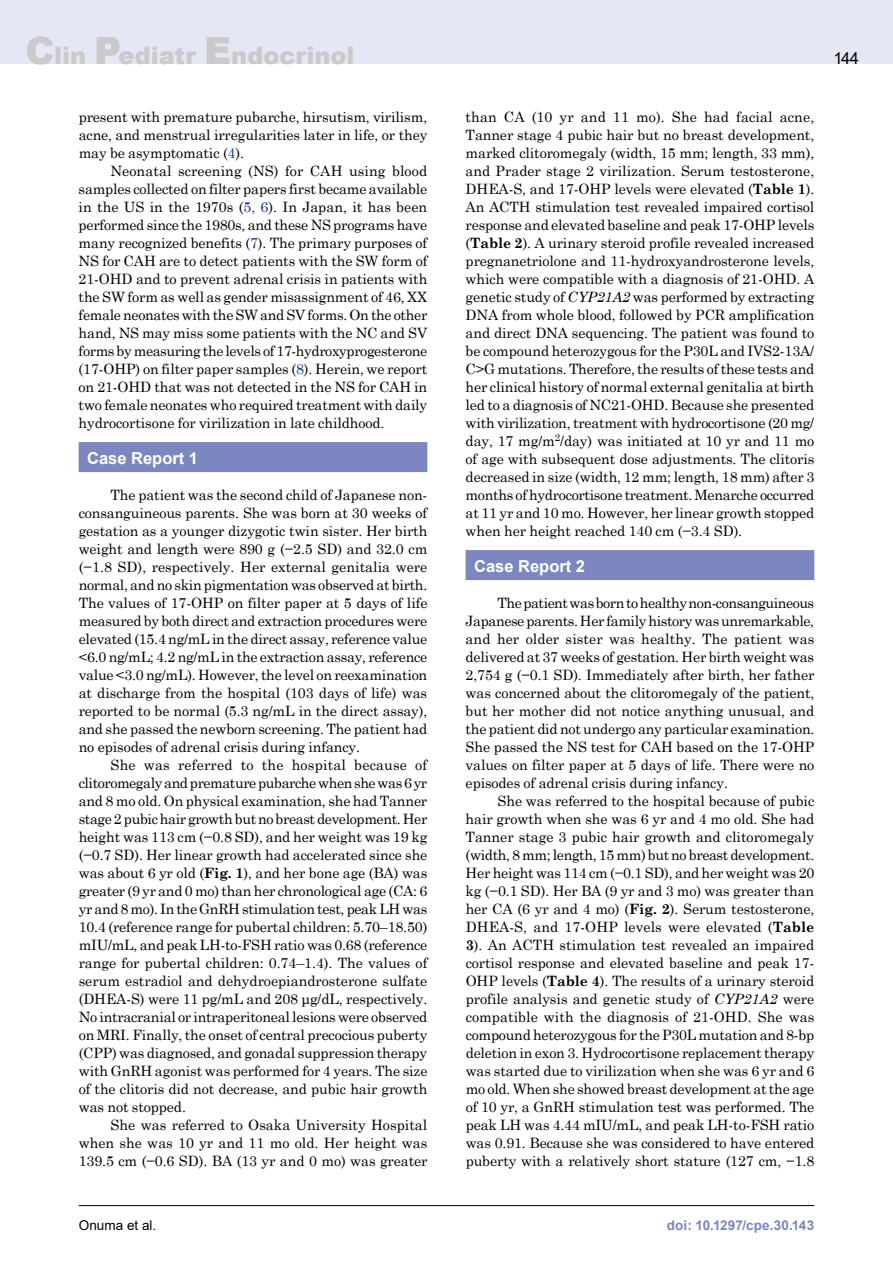
<style>
.page{position:relative;width:893px;height:1263px;background:#fff}
.page>*{position:absolute;margin:0;border:0;box-sizing:border-box;transform-origin:0 0}
.t1{font:900 24px "Arial";color:#c9caca}
.t2{font:700 16.5px "Arial";color:#fff}
.t3{font:16.5px "Arial";color:#000}
.t4{font:14.25px/18px "Century Schoolbook";letter-spacing:-.01em;color:#000;text-align:justify}
.t5{font:700 13.5px "Arial";letter-spacing:.015em;color:#7c86c1}
.t6{font:13.5px "Arial";letter-spacing:.005em;color:#000}
.s1{font-size:37.5px}
.s2{color:#0c3388}
.s3{font-weight:700}
.s4{font-style:italic}
</style>
<div class="page">
<div style="left:0;top:0;width:893px;height:64px;background:#e6e7f4"></div>
<hr style="left:79px;top:1205px;width:735px;height:1px;background:#000">
<div style="left:79px;top:442px;width:348px;height:30px;background:#7c86c1"></div>
<div style="left:466px;top:550px;width:348px;height:30px;background:#7c86c1"></div>
<h1 class="t1" style="left:26px;top:38px;width:330px"><span class="s1">C</span>lin <span class="s1">P</span>ediatr <span class="s1">E</span>ndocrinol</h1>
<p class="t4" style="left:79px;top:106px;width:350px">present with premature pubarche, hirsutism, virilism, acne, and menstrual irregularities later in life, or they may be asymptomatic (<span class="s2">4</span>).</p>
<p class="t4" style="left:79px;top:160px;width:350px;text-indent:32px">Neonatal screening (NS) for CAH using blood samples collected on filter papers first became available in the US in the 1970s (<span class="s2">5, 6</span>). In Japan, it has been performed since the 1980s, and these NS programs have many recognized benefits (<span class="s2">7</span>). The primary purposes of NS for CAH are to detect patients with the SW form of 21-OHD and to prevent adrenal crisis in patients with the SW form as well as gender misassignment of 46, XX female neonates with the SW and SV forms. On the other hand, NS may miss some patients with the NC and SV forms by measuring the levels of 17-hydroxyprogesterone (17-OHP) on filter paper samples (<span class="s2">8</span>). Herein, we report on 21-OHD that was not detected in the NS for CAH in two female neonates who required treatment with daily hydrocortisone for virilization in late childhood.</p>
<p class="t2" style="left:87px;top:446px;width:112px">Case Report 1</p>
<p class="t4" style="left:79px;top:484px;width:350px;text-indent:32px">The patient was the second child of Japanese non&shy;consanguineous parents. She was born at 30 weeks of gestation as a younger dizygotic twin sister. Her birth weight and length were 890 g (−2.5 SD) and 32.0 cm (−1.8 SD), respectively. Her external genitalia were normal, and no skin pigmentation was observed at birth.<br>The values of 17-OHP on filter paper at 5 days of life measured by both direct and extraction procedures were elevated (15.4 ng/mL in the direct assay, reference value &lt;6.0 ng/mL; 4.2 ng/mL in the extraction assay, reference value &lt;3.0 ng/mL). However, the level on reexamination at discharge from the hospital (103 days of life) was reported to be normal (5.3 ng/mL in the direct assay), and she passed the newborn screening. The patient had no episodes of adrenal crisis during infancy.</p>
<p class="t4" style="left:79px;top:754px;width:350px;text-indent:32px">She was referred to the hospital because of clitoromegaly and premature pubarche when she was 6 yr and 8 mo old. On physical examination, she had Tanner stage 2 pubic hair growth but no breast development. Her height was 113 cm (−0.8 SD), and her weight was 19 kg (−0.7 SD). Her linear growth had accelerated since she was about 6 yr old (<span class="s3">Fig. 1</span>), and her bone age (BA) was greater (9 yr and 0 mo) than her chronological age (CA: 6 yr and 8 mo). In the GnRH stimulation test, peak LH was 10.4 (reference range for pubertal children: 5.70–18.50) mIU/mL, and peak LH-to-FSH ratio was 0.68 (reference range for pubertal children: 0.74–1.4). The values of serum estradiol and dehydroepiandrosterone sulfate (DHEA-S) were 11 pg/mL and 208 μg/dL, respectively.<br>No intracranial or intraperitoneal lesions were observed on MRI. Finally, the onset of central precocious puberty (CPP) was diagnosed, and gonadal suppression therapy with GnRH agonist was performed for 4 years. The size of the clitoris did not decrease, and pubic hair growth was not stopped.</p>
<p class="t4" style="left:79px;top:1114px;width:350px;text-indent:32px">She was referred to Osaka University Hospital when she was 10 yr and 11 mo old. Her height was 139.5 cm (−0.6 SD). BA (13 yr and 0 mo) was greater</p>
<p class="t6" style="left:79px;top:1216px;width:79px">Onuma et al.</p>
<p class="t4" style="left:466px;top:106px;width:350px">than CA (10 yr and 11 mo). She had facial acne, Tanner stage 4 pubic hair but no breast development, marked clitoromegaly (width, 15 mm; length, 33 mm), and Prader stage 2 virilization. Serum testosterone, DHEA-S, and 17-OHP levels were elevated (<span class="s3">Table 1</span>).<br>An ACTH stimulation test revealed impaired cortisol response and elevated baseline and peak 17-OHP levels (<span class="s3">Table 2</span>). A urinary steroid profile revealed increased pregnanetriolone and 11-hydroxyandrosterone levels, which were compatible with a diagnosis of 21-OHD. A genetic study of <span class="s4">CYP21A2</span> was performed by extracting DNA from whole blood, followed by PCR amplification and direct DNA sequencing. The patient was found to be compound heterozygous for the P30L and IVS2-13A/ C&gt;G mutations. Therefore, the results of these tests and her clinical history of normal external genitalia at birth led to a diagnosis of NC21-OHD. Because she presented with virilization, treatment with hydrocortisone (20 mg/ day, 17 mg/m<sup>2</sup>/day) was initiated at 10 yr and 11 mo of age with subsequent dose adjustments. The clitoris decreased in size (width, 12 mm; length, 18 mm) after 3 months of hydrocortisone treatment. Menarche occurred at 11 yr and 10 mo. However, her linear growth stopped when her height reached 140 cm (−3.4 SD).</p>
<p class="t2" style="left:474px;top:554px;width:112px">Case Report 2</p>
<p class="t4" style="left:466px;top:592px;width:350px;text-indent:32px">The patient was born to healthy non-consanguineous Japanese parents. Her family history was unremarkable, and her older sister was healthy. The patient was delivered at 37 weeks of gestation. Her birth weight was 2,754 g (−0.1 SD). Immediately after birth, her father was concerned about the clitoromegaly of the patient, but her mother did not notice anything unusual, and the patient did not undergo any particular examination.<br>She passed the NS test for CAH based on the 17-OHP values on filter paper at 5 days of life. There were no episodes of adrenal crisis during infancy.</p>
<p class="t4" style="left:466px;top:790px;width:350px;text-indent:32px">She was referred to the hospital because of pubic hair growth when she was 6 yr and 4 mo old. She had Tanner stage 3 pubic hair growth and clitoromegaly (width, 8 mm; length, 15 mm) but no breast development.<br>Her height was 114 cm (−0.1 SD), and her weight was 20 kg (−0.1 SD). Her BA (9 yr and 3 mo) was greater than her CA (6 yr and 4 mo) (<span class="s3">Fig. 2</span>). Serum testosterone, DHEA-S, and 17-OHP levels were elevated (<span class="s3">Table 3</span>). An ACTH stimulation test revealed an impaired cortisol response and elevated baseline and peak 17- OHP levels (<span class="s3">Table 4</span>). The results of a urinary steroid profile analysis and genetic study of <span class="s4">CYP21A2</span> were compatible with the diagnosis of 21-OHD. She was compound heterozygous for the P30L mutation and 8-bp deletion in exon 3. Hydrocortisone replacement therapy was started due to virilization when she was 6 yr and 6 mo old. When she showed breast development at the age of 10 yr, a GnRH stimulation test was performed. The peak LH was 4.44 mIU/mL, and peak LH-to-FSH ratio was 0.91. Because she was considered to have entered puberty with a relatively short stature (127 cm, −1.8</p>
<p class="t5" style="left:667px;top:1216px;width:149px">doi: 10.1297/cpe.30.143</p>
<p class="t3" style="left:833px;top:47px;width:27px">144</p>
</div>
